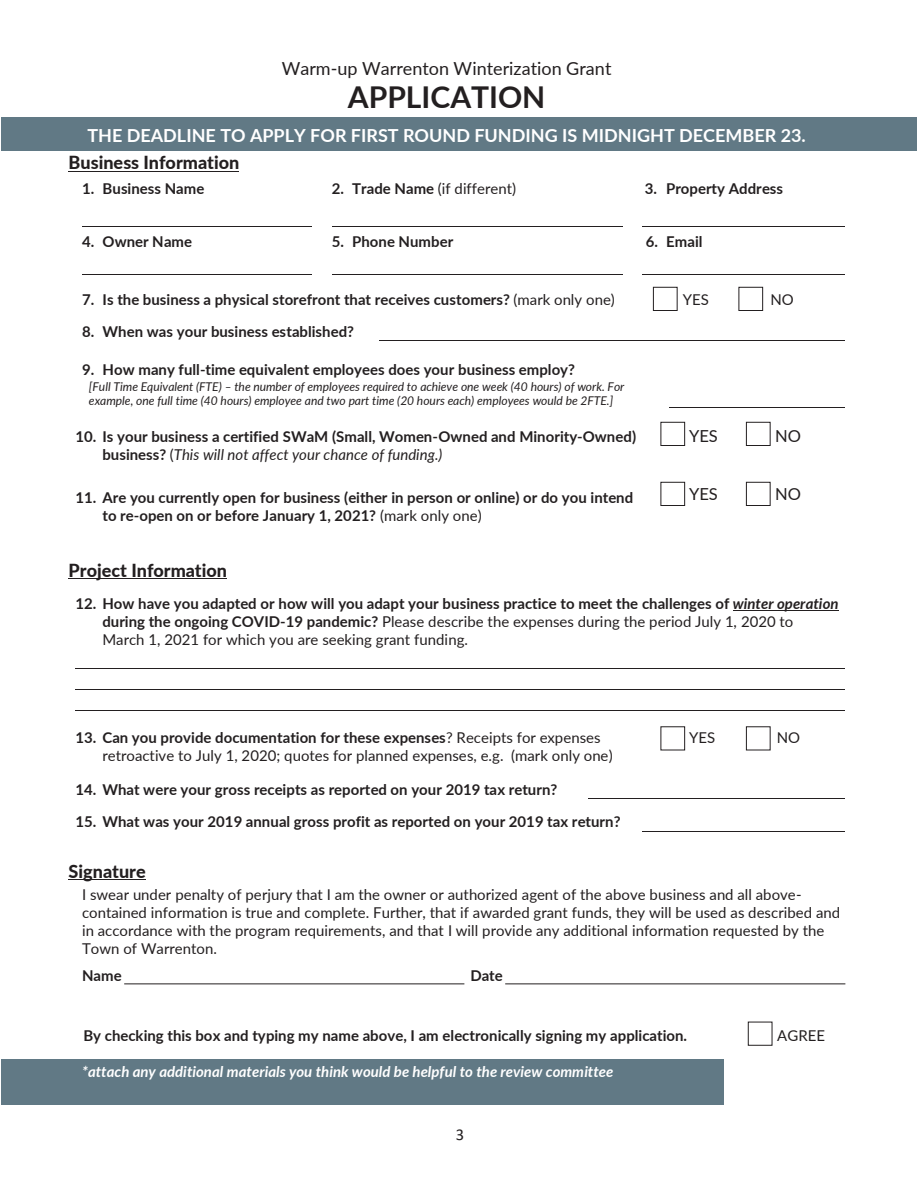
<style>
.page{position:relative;width:918px;height:1188px;background:#fff}
.page>*{position:absolute;margin:0;border:0;box-sizing:border-box;transform-origin:0 0}
.t1{font:700 30px "Lato";color:#231f20}
.t2{font:700 18px "Lato";color:#fff}
.t3{font:800 18px "Lato";color:#231f20}
.t4{font:18px "Lato";color:#231f20}
.t5{font:16.5px "Lato";letter-spacing:-.005em;color:#231f20}
.t6{font:16.5px "Calibri";color:#231f20}
.t7{font:700 15px/18px "Lato";color:#231f20}
.t8{font:15px/18px "Lato";color:#231f20}
.t9{font:italic 700 15px "Lato";color:#fff}
.t10{font:italic 12px/14.4px "Lato";color:#231f20}
.s1{font-weight:700}
.s2{font-weight:400}
.s3{font-weight:400;font-style:italic}
.s4{font-style:italic}
</style>
<div class="page">
<div style="left:1px;top:117px;width:916px;height:34px;background:#617985"></div>
<div style="left:1px;top:1059px;width:722px;height:45px;background:#617985"></div>
<hr style="left:69px;top:171px;width:170px;height:1px;background:#231f20">
<hr style="left:82px;top:226px;width:230px;height:1px;background:#231f20">
<hr style="left:332px;top:226px;width:290px;height:1px;background:#231f20">
<hr style="left:642px;top:226px;width:203px;height:1px;background:#231f20">
<hr style="left:82px;top:274px;width:230px;height:1px;background:#231f20">
<hr style="left:332px;top:274px;width:290px;height:1px;background:#231f20">
<svg style="left:642px;top:274px;width:21px;height:1px"></svg>
<hr style="left:663px;top:274px;width:91px;height:1px;background:#231f20">
<hr style="left:754px;top:274px;width:91px;height:1px;background:#231f20">
<hr style="left:379px;top:340px;width:290px;height:1px;background:#231f20">
<hr style="left:670px;top:340px;width:175px;height:1px;background:#231f20">
<hr style="left:669px;top:407px;width:88px;height:1px;background:#231f20">
<hr style="left:758px;top:407px;width:87px;height:1px;background:#231f20">
<hr style="left:69px;top:578px;width:158px;height:1px;background:#231f20">
<hr style="left:733px;top:610px;width:106px;height:1px;background:#231f20">
<hr style="left:75px;top:668px;width:770px;height:1px;background:#231f20">
<hr style="left:75px;top:689px;width:770px;height:1px;background:#231f20">
<hr style="left:75px;top:710px;width:594px;height:1px;background:#231f20">
<hr style="left:670px;top:710px;width:87px;height:1px;background:#231f20">
<hr style="left:758px;top:710px;width:87px;height:1px;background:#231f20">
<hr style="left:588px;top:799px;width:54px;height:1px;background:#231f20">
<hr style="left:643px;top:799px;width:202px;height:1px;background:#231f20">
<hr style="left:69px;top:879px;width:77px;height:1px;background:#231f20">
<hr style="left:642px;top:831px;width:203px;height:1px;background:#231f20">
<div style="left:653px;top:287px;width:25px;height:24px;border:1px solid #231f20"></div>
<div style="left:739px;top:287px;width:24px;height:24px;border:1px solid #231f20"></div>
<div style="left:661px;top:422px;width:24px;height:24px;border:1px solid #231f20"></div>
<div style="left:746px;top:422px;width:25px;height:24px;border:1px solid #231f20"></div>
<div style="left:661px;top:482px;width:24px;height:24px;border:1px solid #231f20"></div>
<div style="left:746px;top:482px;width:25px;height:24px;border:1px solid #231f20"></div>
<div style="left:748px;top:1022px;width:24px;height:24px;border:1px solid #231f20"></div>
<hr style="left:124px;top:984px;width:340px;height:1px;background:#231f20">
<hr style="left:505px;top:984px;width:340px;height:1px;background:#231f20">
<p class="t4" style="left:282px;top:57px;width:331px">Warm-up Warrenton Winterization Grant</p>
<h1 class="t1" style="left:348px;top:79px;width:199px">APPLICATION</h1>
<p class="t2" style="left:87px;top:124px;width:720px">THE DEADLINE TO APPLY FOR FIRST ROUND FUNDING IS MIDNIGHT DECEMBER 23.</p>
<p class="t3" style="left:69px;top:152px;width:172px">Business Information</p>
<p class="t7" style="left:82px;top:179px;width:124px">1. Business Name</p>
<p class="t8" style="left:332px;top:179px;width:186px"><span class="s1">2. Trade Name</span> (if different)</p>
<p class="t7" style="left:645px;top:179px;width:140px">3. Property Address</p>
<p class="t7" style="left:82px;top:233px;width:111px">4. Owner Name</p>
<p class="t7" style="left:332px;top:233px;width:123px">5. Phone Number</p>
<p class="t7" style="left:646px;top:233px;width:58px">6. Email</p>
<p class="t7" style="left:82px;top:290px;width:534px">7. Is the business a physical storefront that receives customers? <span class="s2">(mark only one)</span></p>
<p class="t8" style="left:683px;top:290px;width:28px">YES</p>
<p class="t8" style="left:770px;top:290px;width:25px">NO</p>
<p class="t7" style="left:82px;top:322px;width:273px">8. When was your business established?</p>
<p class="t7" style="left:82px;top:361px;width:494px">9. How many full-time equivalent employees does your business employ?</p>
<p class="t10" style="left:89px;top:379px;width:537px">[Full Time Equivalent (FTE) – the number of employees required to achieve one week (40 hours) of work. For example, one full time (40 hours) employee and two part time (20 hours each) employees would be 2FTE.]</p>
<p class="t7" style="left:102px;top:427px;width:535px;text-indent:-27px">10. Is your business a certified SWaM (Small, Women-Owned and Minority-Owned) business? <span class="s2">(</span><span class="s3">This will not affect your chance of funding.)</span></p>
<p class="t5" style="left:689px;top:426px;width:30px">YES</p>
<p class="t5" style="left:775px;top:426px;width:27px">NO</p>
<p class="t7" style="left:102px;top:488px;width:532px;text-indent:-27px">11. Are you currently open for business (either in person or online) or do you intend to re-open on or before January 1, 2021? <span class="s2">(mark only one)</span></p>
<p class="t5" style="left:689px;top:483px;width:30px">YES</p>
<p class="t5" style="left:775px;top:483px;width:27px">NO</p>
<p class="t3" style="left:69px;top:559px;width:160px">Project Information</p>
<p class="t7" style="left:102px;top:594px;width:738px;text-indent:-27px">12. How have you adapted or how will you adapt your business practice to meet the challenges of <span class="s4">winter operation </span>during the ongoing COVID-19 pandemic? <span class="s2">Please describe the expenses during the period July 1, 2020 to<br>March 1, 2021 for which you are seeking grant funding.</span></p>
<p class="t8" style="left:102px;top:728px;width:512px;text-indent:-27px"><span class="s1">13. Can you provide documentation for these expenses</span>? Receipts for expenses retroactive to July 1, 2020; quotes for planned expenses, e.g. (mark only one)</p>
<p class="t8" style="left:689px;top:729px;width:28px">YES</p>
<p class="t8" style="left:777px;top:729px;width:25px">NO</p>
<p class="t7" style="left:75px;top:781px;width:483px">14. What were your gross receipts as reported on your 2019 tax return?</p>
<p class="t7" style="left:75px;top:813px;width:547px">15. What was your 2019 annual gross profit as reported on your 2019 tax return?</p>
<p class="t3" style="left:69px;top:860px;width:79px">Signature</p>
<p class="t8" style="left:82px;top:885px;width:760px">I swear under penalty of perjury that I am the owner or authorized agent of the above business and all above&shy;contained information is true and complete. Further, that if awarded grant funds, they will be used as described and in accordance with the program requirements, and that I will provide any additional information requested by the Town of Warrenton.</p>
<p class="t7" style="left:82px;top:967px;width:41px">Name</p>
<p class="t7" style="left:470px;top:967px;width:34px">Date</p>
<p class="t7" style="left:83px;top:1026px;width:605px">By checking this box and typing my name above, I am electronically signing my application.</p>
<p class="t8" style="left:777px;top:1026px;width:49px">AGREE</p>
<p class="t9" style="left:82px;top:1062px;width:533px">*attach any additional materials you think would be helpful to the review committee</p>
<p class="t6" style="left:456px;top:1127px;width:10px">3</p>
</div>
